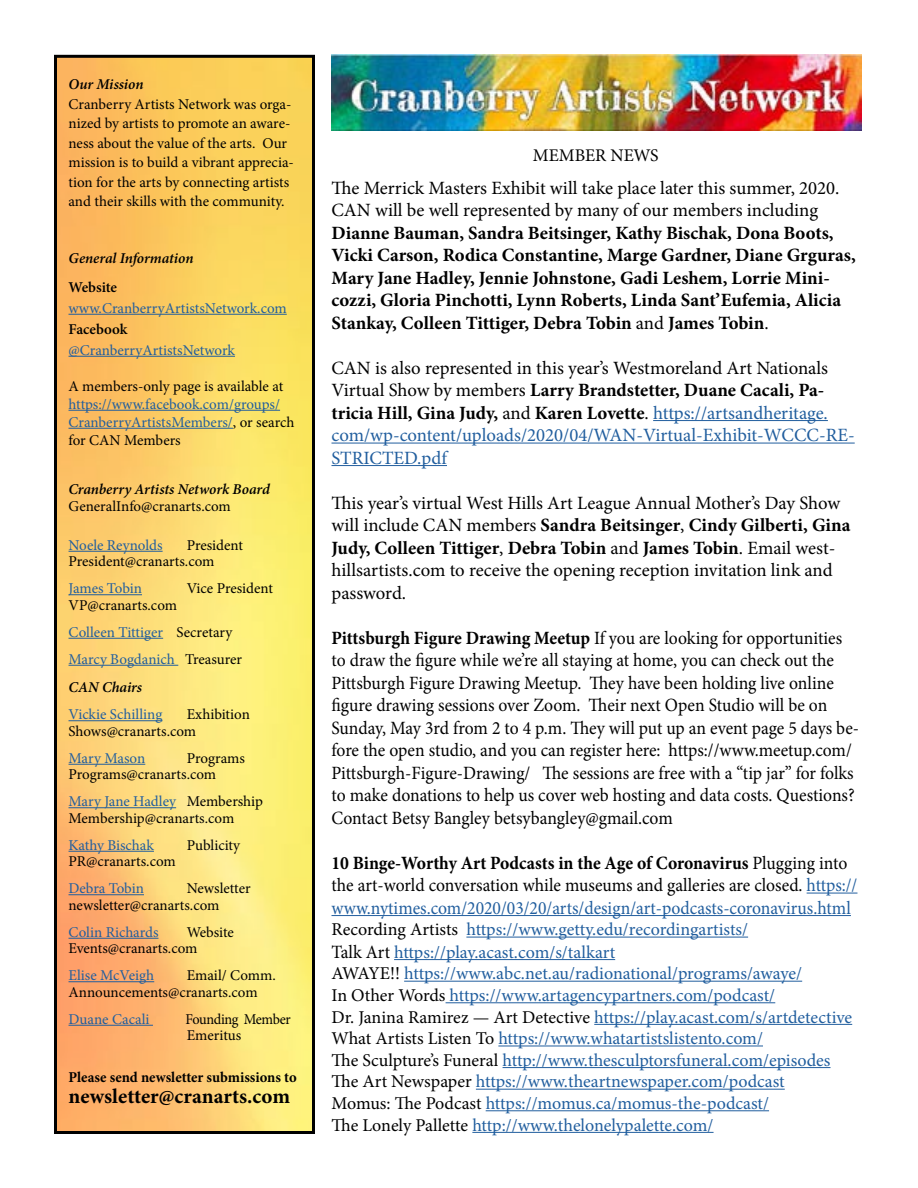
<style>
.page{position:relative;width:918px;height:1188px;background:#fff}
.page>*{position:absolute;margin:0;border:0;box-sizing:border-box;transform-origin:0 0}
.t1{font:700 21px "Minion Pro";color:#000}
.t2{font:18.75px/22.5px "Minion Pro";color:#000;scale:.94 1}
.t3{font:18.75px/22.5px "Minion Pro";color:#000}
.t4{font:700 18.75px/22.5px "Minion Pro";color:#000}
.t5{font:18.75px/22.5px "Minion Pro";color:#215e9e}
.t6{font:18.75px/22.5px "Minion Pro";color:#215e9e;scale:.94 1}
.t7{font:18px/21.8px "Minion Pro";letter-spacing:-.005em;color:#215e9e}
.t8{font:17.85px "Minion Pro";color:#000}
.t9{font:15px/16.5px "Minion Pro";color:#000}
.t10{font:15px/18px "Minion Pro";color:#215e9e}
.t11{font:italic 600 15px "Minion Pro";letter-spacing:-.005em;color:#000}
.t12{font:700 15px "Minion Pro";color:#000}
.t13{font:15px/16.5px "Minion Pro";letter-spacing:-.025em;color:#000;scale:.95 1}
.t14{font:600 15px "Minion Pro";letter-spacing:-.005em;color:#000}
.s1{color:#000}
.s2{color:#215e9e}
.s3{font-weight:400}
.s4{font-weight:700;color:#000}
.s5{font-weight:700}
.s6{font-size:18.75px;color:#000}
</style>
<div class="page">
<img style="left:58px;top:59px;width:253px;height:1071px">
<div style="left:54px;top:55px;width:261px;height:1079px;border:3px solid #000"></div>
<img style="left:332px;top:54px;width:530px;height:76px">
<hr style="left:653px;top:420px;width:175px;height:1px;background:#215e9e">
<hr style="left:332px;top:443px;width:523px;height:1px;background:#215e9e">
<hr style="left:332px;top:465px;width:115px;height:1px;background:#215e9e">
<hr style="left:807px;top:893px;width:50px;height:1px;background:#215e9e">
<hr style="left:332px;top:915px;width:519px;height:1px;background:#215e9e">
<hr style="left:466px;top:937px;width:282px;height:1px;background:#215e9e">
<hr style="left:394px;top:959px;width:221px;height:1px;background:#215e9e">
<hr style="left:404px;top:981px;width:398px;height:1px;background:#215e9e">
<hr style="left:446px;top:1002px;width:329px;height:1px;background:#215e9e">
<hr style="left:594px;top:1024px;width:258px;height:1px;background:#215e9e">
<hr style="left:498px;top:1046px;width:265px;height:1px;background:#215e9e">
<hr style="left:503px;top:1067px;width:328px;height:1px;background:#215e9e">
<hr style="left:476px;top:1089px;width:309px;height:1px;background:#215e9e">
<hr style="left:486px;top:1110px;width:283px;height:1px;background:#215e9e">
<hr style="left:472px;top:1132px;width:242px;height:1px;background:#215e9e">
<hr style="left:69px;top:314px;width:218px;height:1px;background:#215e9e">
<hr style="left:69px;top:356px;width:166px;height:1px;background:#215e9e">
<hr style="left:69px;top:410px;width:211px;height:1px;background:#215e9e">
<hr style="left:69px;top:428px;width:164px;height:1px;background:#215e9e">
<hr style="left:69px;top:551px;width:94px;height:1px;background:#215e9e">
<hr style="left:69px;top:594px;width:73px;height:1px;background:#215e9e">
<hr style="left:69px;top:638px;width:94px;height:1px;background:#215e9e">
<hr style="left:69px;top:665px;width:109px;height:1px;background:#215e9e">
<hr style="left:69px;top:720px;width:93px;height:1px;background:#215e9e">
<hr style="left:69px;top:764px;width:76px;height:1px;background:#215e9e">
<hr style="left:69px;top:807px;width:107px;height:1px;background:#215e9e">
<hr style="left:69px;top:851px;width:85px;height:1px;background:#215e9e">
<hr style="left:69px;top:894px;width:75px;height:1px;background:#215e9e">
<hr style="left:69px;top:938px;width:90px;height:1px;background:#215e9e">
<hr style="left:69px;top:981px;width:85px;height:1px;background:#215e9e">
<hr style="left:69px;top:1025px;width:84px;height:1px;background:#215e9e">
<p class="t11" style="left:69px;top:74px;width:76px">Our Mission</p>
<p class="t9" style="left:69px;top:94px;width:227px;line-height:19.5px">Cranberry Artists Network was orga&shy;nized by artists to promote an aware&shy;ness about the value of the arts. Our mission is to build a vibrant apprecia&shy;tion for the arts by connecting artists and their skills with the community.</p>
<p class="t11" style="left:69px;top:248px;width:127px">General Information</p>
<p class="t14" style="left:69px;top:277px;width:50px">Website</p>
<p class="t10" style="left:69px;top:299px;width:220px">www.CranberryArtistsNetwork.com</p>
<p class="t14" style="left:69px;top:319px;width:60px">Facebook</p>
<p class="t10" style="left:69px;top:341px;width:168px">@CranberryArtistsNetwork</p>
<p class="t9" style="left:69px;top:378px;width:216px">A members-only page is available at</p>
<p class="t10" style="left:69px;top:395px;width:227px">https://www.facebook.com/groups/<br>CranberryArtistsMembers/<span class="s1">, or search for CAN Members</span></p>
<p class="t11" style="left:69px;top:479px;width:203px">Cranberry Artists Network Board</p>
<p class="t9" style="left:69px;top:498px;width:164px">GeneralInfo@cranarts.com</p>
<p class="t10" style="left:69px;top:536px;width:96px">Noele Reynolds</p>
<p class="t9" style="left:69px;top:537px;width:176px;text-indent:118px">President<br>President@cranarts.com</p>
<p class="t10" style="left:69px;top:580px;width:75px">James Tobin</p>
<p class="t9" style="left:187px;top:580px;width:88px">Vice President</p>
<p class="t9" style="left:69px;top:592px;width:175px;line-height:27px">VP@cranarts.com<br><span class="s2">Colleen Tittiger</span> Secretary<br><span class="s2">Marcy Bogdanich</span> Treasurer</p>
<p class="t11" style="left:69px;top:677px;width:75px">CAN Chairs</p>
<p class="t10" style="left:69px;top:706px;width:95px">Vickie Schilling</p>
<p class="t9" style="left:69px;top:706px;width:183px;text-indent:118px">Exhibition<br>Shows@cranarts.com</p>
<p class="t10" style="left:69px;top:749px;width:78px">Mary Mason</p>
<p class="t9" style="left:69px;top:750px;width:178px;text-indent:118px">Programs<br>Programs@cranarts.com</p>
<p class="t9" style="left:69px;top:793px;width:196px"><span class="s2">Mary Jane Hadley</span> Membership<br>Membership@cranarts.com</p>
<p class="t10" style="left:69px;top:836px;width:87px">Kathy Bischak</p>
<p class="t9" style="left:187px;top:837px;width:55px">Publicity</p>
<p class="t9" style="left:69px;top:853px;width:109px">PR@cranarts.com</p>
<p class="t10" style="left:69px;top:880px;width:77px">Debra Tobin</p>
<p class="t9" style="left:69px;top:880px;width:184px;text-indent:118px">Newsletter newsletter@cranarts.com</p>
<p class="t10" style="left:69px;top:923px;width:91px">Colin Richards</p>
<p class="t9" style="left:69px;top:924px;width:167px;text-indent:118px">Website<br>Events@cranarts.com</p>
<p class="t10" style="left:69px;top:967px;width:87px">Elise McVeigh</p>
<p class="t9" style="left:69px;top:967px;width:209px;text-indent:118px">Email/ Comm.<br>Announcements@cranarts.com</p>
<p class="t10" style="left:69px;top:1010px;width:83px">Duane Cacali</p>
<p class="t13" style="left:186px;top:1011px;width:112px">Founding Member<br>Emeritus</p>
<p class="t12" style="left:69px;top:1067px;width:230px">Please send newsletter submissions to</p>
<h1 class="t1" style="left:69px;top:1082px;width:223px">newsletter@cranarts.com</h1>
<p class="t8" style="left:533px;top:143px;width:127px">MEMBER NEWS</p>
<p class="t3" style="left:332px;top:177px;width:510px">The Merrick Masters Exhibit will take place later this summer, 2020.<br>CAN will be well represented by many of our members including</p>
<p class="t4" style="left:332px;top:221px;width:526px">Dianne Bauman, Sandra Beitsinger, Kathy Bischak, Dona Boots, Vicki Carson, Rodica Constantine, Marge Gardner, Diane Grguras, Mary Jane Hadley, Jennie Johnstone, Gadi Leshem, Lorrie Mini&shy;cozzi, Gloria Pinchotti, Lynn Roberts, Linda Sant’Eufemia, Alicia Stankay, Colleen Tittiger, Debra Tobin <span class="s3">and</span> James Tobin<span class="s3">.</span></p>
<p class="t5" style="left:332px;top:357px;width:525px"><span class="s1">CAN is also represented in this year’s Westmoreland Art Nationals Virtual Show by members</span> <span class="s4">Larry Brandstetter, Duane Cacali, Pa&shy;tricia Hill, Gina Judy,</span> <span class="s1">and</span> <span class="s4">Karen Lovette</span><span class="s1">.</span> https://artsandheritage. com/wp-content/uploads/2020/04/WAN-Virtual-Exhibit-WCCC-RE-STRICTED.pdf</p>
<p class="t3" style="left:332px;top:492px;width:520px">This year’s virtual West Hills Art League Annual Mother’s Day Show will include CAN members <span class="s5">Sandra Beitsinger</span>, <span class="s5">Cindy Gilberti, Gina Judy, Colleen Tittiger</span>, <span class="s5">Debra Tobin</span> and <span class="s5">James Tobin</span>. Email west&shy;hillsartists.com to receive the opening reception invitation link and password.</p>
<p class="t2" style="left:332px;top:627px;width:563px"><span class="s5">Pittsburgh Figure Drawing Meetup</span> If you are looking for opportunities to draw the figure while we’re all staying at home, you can check out the Pittsburgh Figure Drawing Meetup. They have been holding live online figure drawing sessions over Zoom. Their next Open Studio will be on Sunday, May 3rd from 2 to 4 p.m. They will put up an event page 5 days be&shy;fore the open studio, and you can register here: https://www.meetup.com/ Pittsburgh-Figure-Drawing/ The sessions are free with a “tip jar” for folks to make donations to help us cover web hosting and data costs. Questions?<br>Contact Betsy Bangley betsybangley@gmail.com</p>
<p class="t6" style="left:332px;top:852px;width:561px"><span class="s4">10 Binge-Worthy Art Podcasts in the Age of Coronavirus</span> <span class="s1">Plugging into the art-world conversation while museums and galleries are closed.</span> https:// www.nytimes.com/2020/03/20/arts/design/art-podcasts-coronavirus.html</p>
<p class="t7" style="left:331px;top:919px;width:522px"><span class="s1">Recording Artists</span> https://www.getty.edu/recordingartists/<br><span class="s6">Talk Art</span> https://play.acast.com/s/talkart<br><span class="s1">AWAYE!!</span> https://www.abc.net.au/radionational/programs/awaye/<br><span class="s1">In Other Words</span> https://www.artagencypartners.com/podcast/<br><span class="s1">Dr. Janina Ramirez — Art Detective</span> https://play.acast.com/s/artdetective <span class="s1">What Artists Listen To</span> https://www.whatartistslistento.com/<br><span class="s1">The Sculpture’s Funeral</span> http://www.thesculptorsfuneral.com/episodes <span class="s1">The Art Newspaper</span> https://www.theartnewspaper.com/podcast<br><span class="s1">Momus: The Podcast</span> https://momus.ca/momus-the-podcast/<br><span class="s1">The Lonely Pallette</span> http://www.thelonelypalette.com/</p>
</div>
